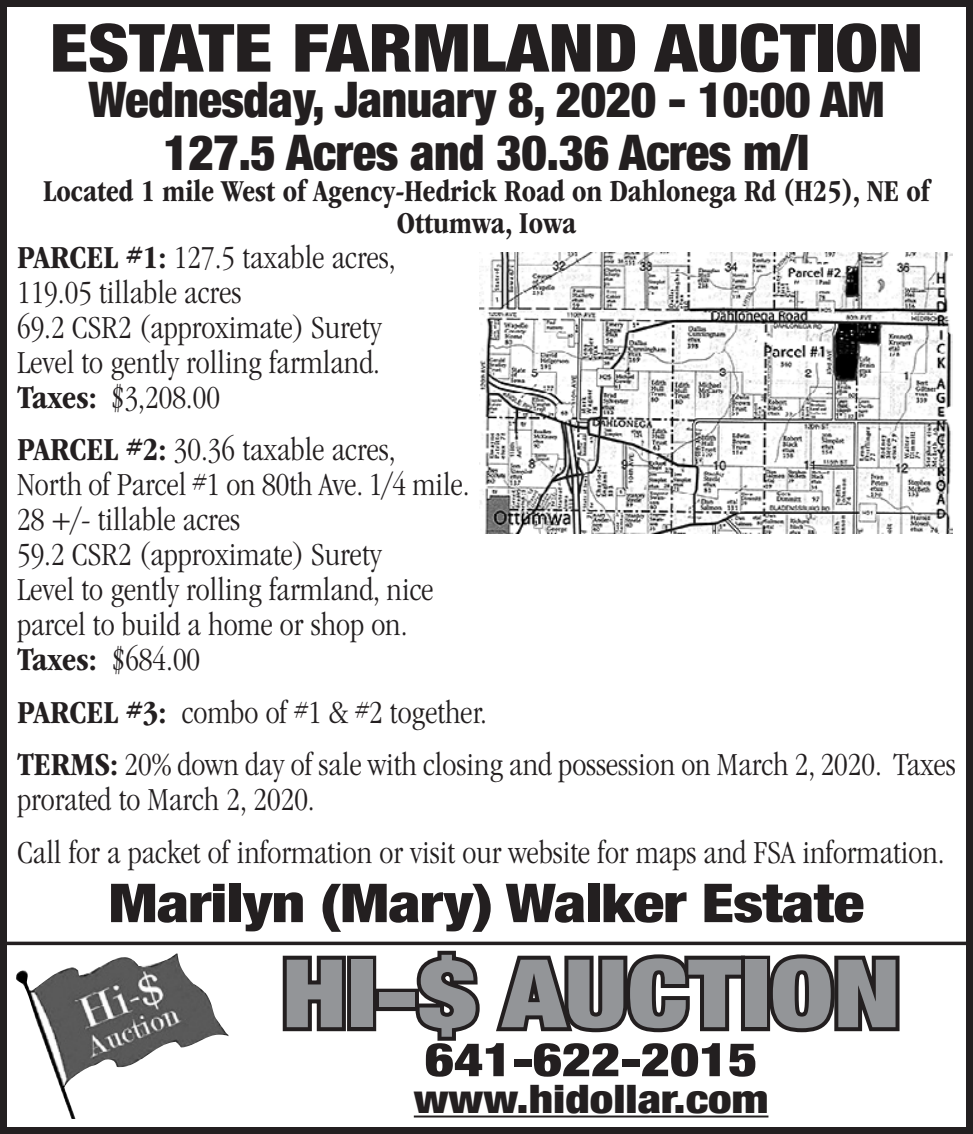
<style>
.page{position:relative;width:973px;height:1134px;background:#fff}
.page>*{position:absolute;margin:0;border:0;box-sizing:border-box;transform-origin:0 0}
.t1{font:900 condensed 94.5px "Helvetica Neue";color:#939598;scale:1.2 1}
.t2{font:900 condensed 66.5px "Helvetica Neue";color:#231f20;scale:1.15 1}
.t3{font:900 condensed 53.55px "Helvetica Neue";letter-spacing:-.01em;color:#231f20;scale:1.2 1}
.t4{font:900 condensed 49px/52.5px "Helvetica Neue";letter-spacing:-.01em;color:#231f20;text-align:center}
.t5{font:900 condensed 46.55px "Helvetica Neue";color:#231f20;scale:1.2 1}
.t6{font:900 condensed 39.2px "Helvetica Neue";color:#231f20;scale:1.2 1}
.t7{font:300 condensed 33.25px/35px "ITC Garamond Std";color:#231f20}
.t8{font:700 condensed 31.5px/31.5px "ITC Garamond Std";color:#231f20;text-align:center;scale:.95 1}
.s1{font-weight:700}
</style>
<div class="page">
<div style="left:0;top:0;width:973px;height:1134px;border:7px solid #231f20"></div>
<img style="left:16px;top:953px;width:213px;height:166px">
<hr style="left:4px;top:942px;width:969px;height:3px;background:#231f20">
<hr style="left:414px;top:1116px;width:354px;height:2px;background:#231f20">
<svg style="left:282px;top:955px;width:68px;height:77px"></svg>
<div style="left:347px;top:956px;width:29px;height:75px;border:8px solid #231f20"></div>
<div style="left:375px;top:989px;width:44px;height:22px;border:8px solid #231f20"></div>
<svg style="left:410px;top:950px;width:339px;height:91px"></svg>
<div style="left:741px;top:956px;width:29px;height:75px;border:8px solid #231f20"></div>
<svg style="left:763px;top:954px;width:137px;height:79px"></svg>
<img style="left:479px;top:252px;width:473px;height:281px">
<h2 class="t2" style="left:50px;top:-7px;width:761px">ESTATE FARMLAND AUCTION</h2>
<h3 class="t4" style="left:88px;top:71px;width:797px">Wednesday, January 8, 2020 - 10:00 AM<br>127.5 Acres and 30.36 Acres m/l</h3>
<p class="t8" style="left:43px;top:175px;width:935px">Located 1 mile West of Agency-Hedrick Road on Dahlonega Rd (H25), NE of<br>Ottumwa, Iowa</p>
<p class="t7" style="left:17px;top:240px;width:380px"><span class="s1">PARCEL #1:</span> 127.5 taxable acres,<br>119.05 tillable acres<br>69.2 CSR2 (approximate) Surety<br>Level to gently rolling farmland.<br><span class="s1">Taxes:</span> $3,208.00</p>
<p class="t7" style="left:17px;top:432px;width:454px"><span class="s1">PARCEL #2:</span> 30.36 taxable acres,<br>North of Parcel #1 on 80th Ave. 1/4 mile.<br>28 +/- tillable acres<br>59.2 CSR2 (approximate) Surety<br>Level to gently rolling farmland, nice parcel to build a home or shop on.<br><span class="s1">Taxes:</span> $684.00</p>
<p class="t7" style="left:17px;top:686px;width:940px;line-height:52.5px"><span class="s1">PARCEL #3:</span> combo of #1 &amp; #2 together.<br><span class="s1">TERMS:</span> 20% down day of sale with closing and possession on March 2, 2020. Taxes</p>
<p class="t7" style="left:17px;top:774px;width:929px;line-height:52.5px">prorated to March 2, 2020.<br>Call for a packet of information or visit our website for maps and FSA information.</p>
<h3 class="t3" style="left:109px;top:859px;width:631px">Marilyn (Mary) Walker Estate</h3>
<h1 class="t1" style="left:282px;top:916px;width:517px">HI-$ AUCTION</h1>
<h3 class="t5" style="left:425px;top:1021px;width:279px">641-622-2015</h3>
<p class="t6" style="left:414px;top:1066px;width:297px">www.hidollar.com</p>
</div>
